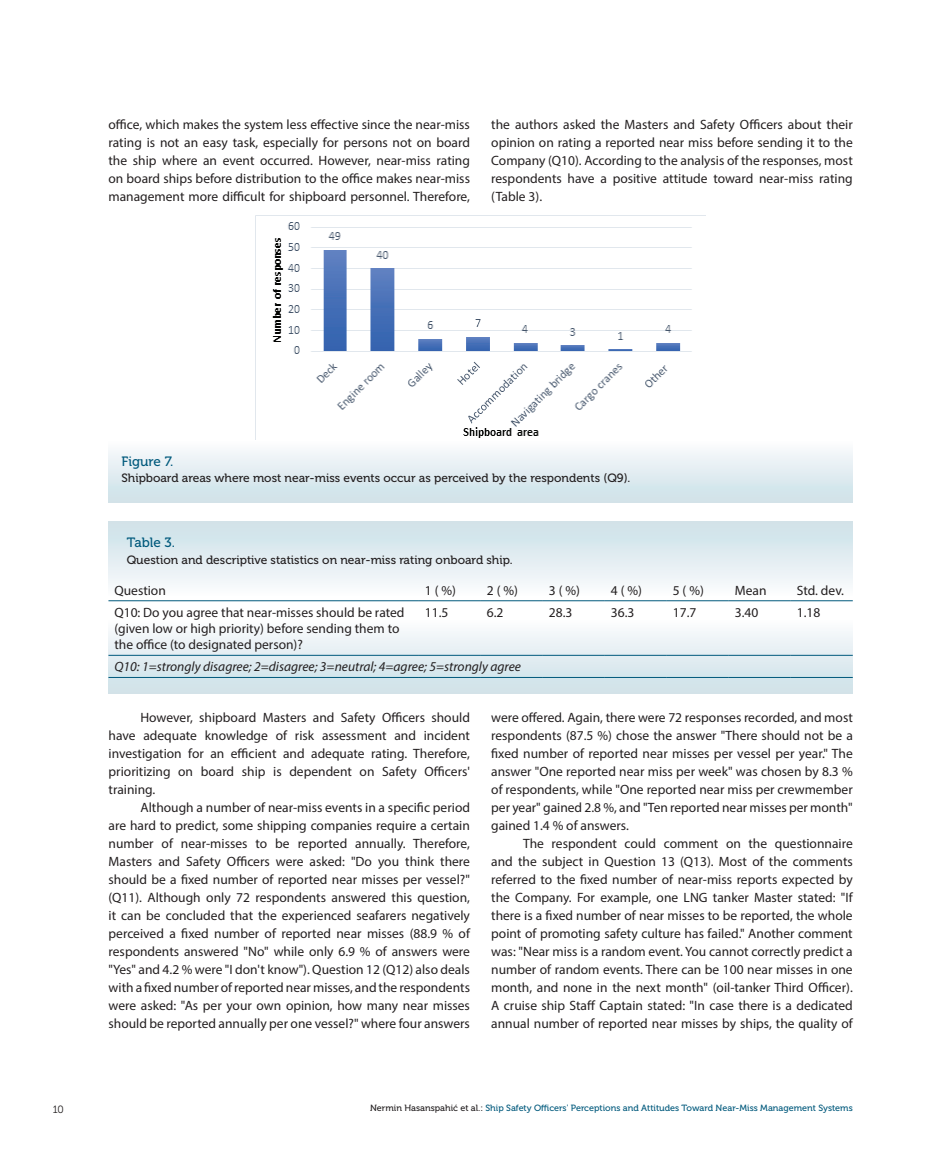
<style>
.page{position:relative;width:940px;height:1153px;background:#fff}
.page>*{position:absolute;margin:0;border:0;box-sizing:border-box;transform-origin:0 0}
.Body_text{font:13.5px/18px "Myriad Pro";color:#231f20;text-align:justify}
.tablica{font:13.5px/16.2px "Myriad Pro";color:#231f20}
.tablica-2{font:italic 13.5px "Myriad Pro";color:#231f20}
.Figure{font:13.5px "Museo 500";color:#00597c}
.Figure-2{font:12px "Museo 500";color:#231f20}
.Figure_naslov{font:12px "Museo 500";color:#231f20}
.t1{font:10.5px "Museo 300";color:#231f20}
.t2{font:9px "Museo 500";color:#00597c}
.s1{color:#231f20}
</style>
<div class="page">
<div style="left:109px;top:618px;width:743px;height:75px;background:linear-gradient(to bottom,#fcfcfd,#cadfe7)"></div>
<div style="left:109px;top:521px;width:743px;height:75px;background:linear-gradient(to bottom,#cce0e7,#fbfcfd)"></div>
<div style="left:108px;top:439px;width:745px;height:63px;background:linear-gradient(to bottom,#fdfdfe,#cce0e8)"></div>
<img style="left:272px;top:222px;width:420px;height:216px">
<hr style="left:108px;top:600px;width:311px;height:1px;background:#00597c">
<hr style="left:419px;top:600px;width:62px;height:1px;background:#00597c">
<hr style="left:481px;top:600px;width:62px;height:1px;background:#00597c">
<hr style="left:543px;top:600px;width:62px;height:1px;background:#00597c">
<hr style="left:605px;top:600px;width:62px;height:1px;background:#00597c">
<hr style="left:667px;top:600px;width:62px;height:1px;background:#00597c">
<hr style="left:729px;top:600px;width:62px;height:1px;background:#00597c">
<hr style="left:791px;top:600px;width:62px;height:1px;background:#00597c">
<hr style="left:108px;top:655px;width:311px;height:1px;background:#00597c">
<hr style="left:419px;top:655px;width:62px;height:1px;background:#00597c">
<hr style="left:481px;top:655px;width:62px;height:1px;background:#00597c">
<hr style="left:543px;top:655px;width:62px;height:1px;background:#00597c">
<hr style="left:605px;top:655px;width:62px;height:1px;background:#00597c">
<hr style="left:667px;top:655px;width:62px;height:1px;background:#00597c">
<hr style="left:729px;top:655px;width:62px;height:1px;background:#00597c">
<hr style="left:791px;top:655px;width:62px;height:1px;background:#00597c">
<hr style="left:108px;top:677px;width:311px;height:1px;background:#00597c">
<hr style="left:419px;top:677px;width:62px;height:1px;background:#00597c">
<hr style="left:481px;top:677px;width:62px;height:1px;background:#00597c">
<hr style="left:543px;top:677px;width:62px;height:1px;background:#00597c">
<hr style="left:605px;top:677px;width:62px;height:1px;background:#00597c">
<hr style="left:667px;top:677px;width:62px;height:1px;background:#00597c">
<hr style="left:729px;top:677px;width:62px;height:1px;background:#00597c">
<hr style="left:791px;top:677px;width:62px;height:1px;background:#00597c">
<p class="Body_text" style="left:108px;top:115px;width:363px">office, which makes the system less effective since the near-miss rating is not an easy task, especially for persons not on board the ship where an event occurred. However, near-miss rating on board ships before distribution to the office makes near-miss management more difficult for shipboard personnel. Therefore,</p>
<p class="Body_text" style="left:491px;top:115px;width:363px">the authors asked the Masters and Safety Officers about their opinion on rating a reported near miss before sending it to the Company (Q10). According to the analysis of the responses, most respondents have a positive attitude toward near-miss rating (Table 3).</p>
<p class="Figure" style="left:122px;top:453px;width:53px">Figure 7.</p>
<p class="Figure-2" style="left:122px;top:471px;width:510px">Shipboard areas where most near-miss events occur as perceived by the respondents (Q9).</p>
<p class="Figure" style="left:127px;top:535px;width:50px">Table 3.</p>
<p class="Figure_naslov" style="left:127px;top:553px;width:387px">Question and descriptive statistics on near-miss rating onboard ship.</p>
<p class="tablica" style="left:114px;top:582px;width:53px">Question</p>
<p class="tablica" style="left:425px;top:582px;width:33px">1 ( %)</p>
<p class="tablica" style="left:487px;top:582px;width:33px">2 ( %)</p>
<p class="tablica" style="left:549px;top:582px;width:33px">3 ( %)</p>
<p class="tablica" style="left:611px;top:582px;width:33px">4 ( %)</p>
<p class="tablica" style="left:673px;top:582px;width:33px">5 ( %)</p>
<p class="tablica" style="left:735px;top:582px;width:33px">Mean</p>
<p class="tablica" style="left:797px;top:582px;width:49px">Std. dev.</p>
<p class="tablica" style="left:114px;top:604px;width:292px">Q10: Do you agree that near-misses should be rated (given low or high priority) before sending them to the office (to designated person)?</p>
<p class="tablica" style="left:425px;top:604px;width:25px">11.5</p>
<p class="tablica" style="left:487px;top:604px;width:18px">6.2</p>
<p class="tablica" style="left:549px;top:604px;width:25px">28.3</p>
<p class="tablica" style="left:611px;top:604px;width:25px">36.3</p>
<p class="tablica" style="left:673px;top:604px;width:25px">17.7</p>
<p class="tablica" style="left:735px;top:604px;width:25px">3.40</p>
<p class="tablica" style="left:797px;top:604px;width:25px">1.18</p>
<p class="tablica-2" style="left:114px;top:658px;width:408px">Q10: 1=strongly disagree; 2=disagree; 3=neutral; 4=agree; 5=strongly agree</p>
<p class="Body_text" style="left:109px;top:708px;width:363px;text-indent:32px">However, shipboard Masters and Safety Officers should have adequate knowledge of risk assessment and incident investigation for an efficient and adequate rating. Therefore, prioritizing on board ship is dependent on Safety Officers' training.</p>
<p class="Body_text" style="left:109px;top:798px;width:363px;text-indent:32px">Although a number of near-miss events in a specific period are hard to predict, some shipping companies require a certain number of near-misses to be reported annually. Therefore, Masters and Safety Officers were asked: "Do you think there should be a fixed number of reported near misses per vessel?" (Q11). Although only 72 respondents answered this question, it can be concluded that the experienced seafarers negatively perceived a fixed number of reported near misses (88.9 % of respondents answered "No" while only 6.9 % of answers were "Yes" and 4.2 % were "I don't know"). Question 12 (Q12) also deals with a fixed number of reported near misses, and the respondents were asked: "As per your own opinion, how many near misses should be reported annually per one vessel?" where four answers</p>
<p class="Body_text" style="left:491px;top:708px;width:363px">were offered. Again, there were 72 responses recorded, and most respondents (87.5 %) chose the answer "There should not be a fixed number of reported near misses per vessel per year." The answer "One reported near miss per week" was chosen by 8.3 % of respondents, while "One reported near miss per crewmember per year" gained 2.8 %, and "Ten reported near misses per month" gained 1.4 % of answers.</p>
<p class="Body_text" style="left:491px;top:834px;width:363px;text-indent:32px">The respondent could comment on the questionnaire and the subject in Question 13 (Q13). Most of the comments referred to the fixed number of near-miss reports expected by the Company. For example, one LNG tanker Master stated: "If there is a fixed number of near misses to be reported, the whole point of promoting safety culture has failed." Another comment was: "Near miss is a random event. You cannot correctly predict a number of random events. There can be 100 near misses in one month, and none in the next month" (oil-tanker Third Officer).<br>A cruise ship Staff Captain stated: "In case there is a dedicated annual number of reported near misses by ships, the quality of</p>
<p class="t1" style="left:53px;top:1103px;width:13px">10</p>
<p class="t2" style="left:370px;top:1103px;width:484px"><span class="s1">Nermin Hasanspahić et al.:</span> Ship Safety Officers' Perceptions and Attitudes Toward Near-Miss Management Systems</p>
</div>
